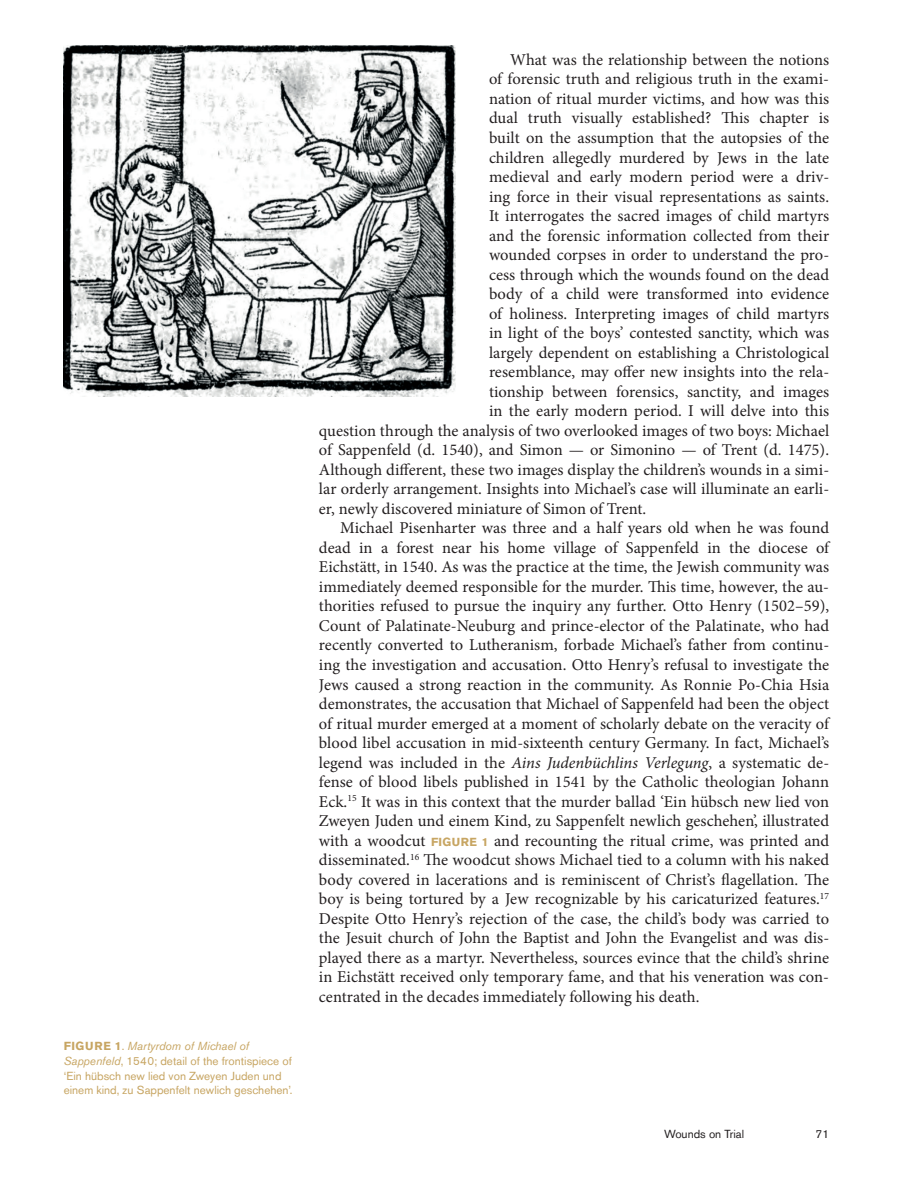
<style>
.page{position:relative;width:910px;height:1183px;background:#fff}
.page>*{position:absolute;margin:0;border:0;box-sizing:border-box;transform-origin:0 0}
.t1{font:16.5px "Minion Pro";letter-spacing:.005em;color:#231f20}
.t2{font:11.7px/14.5px "Akzidenz Grotesk BE Regular 2";color:#c7a562}
.t3{font:italic 11.7px "Akzidenz Grotesk BE";color:#c7a562}
.t4{font:11.7px "Akzidenz Grotesk BE";color:#231f20}
.s1{font-weight:700;font-style:normal}
.s2{font-style:normal}
.s3{font-family:"Akzidenz Grotesk BE";font-style:italic}
.s4{font-style:italic}
.s5{font-family:"Akzidenz Grotesk BE";font-weight:700;font-size:11.7px;color:#c7a562}
</style>
<div class="page">
<img style="left:64px;top:46px;width:391px;height:350px">
<p class="t3" style="left:64px;top:1038px;width:187px"><span class="s1">FIGURE 1</span><span class="s2">.</span> Martyrdom of Michael of</p>
<p class="t2" style="left:64px;top:1053px;width:230px"><span class="s3">Sappenfeld</span>, 1540; detail of the frontispiece of ‘Ein hübsch new lied von Zweyen Juden und einem kind, zu Sappenfelt newlich geschehen’.</p>
<p class="t1" style="left:510px;top:49px;width:320px">What was the relationship between the notions</p>
<p class="t1" style="left:489px;top:68px;width:342px">of forensic truth and religious truth in the exami-</p>
<p class="t1" style="left:489px;top:88px;width:342px">nation of ritual murder victims, and how was this</p>
<p class="t1" style="left:489px;top:107px;width:342px">dual truth visually established? This chapter is</p>
<p class="t1" style="left:489px;top:127px;width:342px">built on the assumption that the autopsies of the</p>
<p class="t1" style="left:489px;top:146px;width:342px">children allegedly murdered by Jews in the late</p>
<p class="t1" style="left:489px;top:166px;width:342px">medieval and early modern period were a driv-</p>
<p class="t1" style="left:489px;top:185px;width:342px">ing force in their visual representations as saints.</p>
<p class="t1" style="left:489px;top:205px;width:342px">It interrogates the sacred images of child martyrs</p>
<p class="t1" style="left:489px;top:224px;width:342px">and the forensic information collected from their</p>
<p class="t1" style="left:489px;top:244px;width:342px">wounded corpses in order to understand the pro-</p>
<p class="t1" style="left:489px;top:263px;width:342px">cess through which the wounds found on the dead</p>
<p class="t1" style="left:489px;top:283px;width:342px">body of a child were transformed into evidence</p>
<p class="t1" style="left:489px;top:302px;width:342px">of holiness. Interpreting images of child martyrs</p>
<p class="t1" style="left:489px;top:322px;width:342px">in light of the boys’ contested sanctity, which was</p>
<p class="t1" style="left:489px;top:341px;width:342px">largely dependent on establishing a Christological</p>
<p class="t1" style="left:489px;top:361px;width:342px">resemblance, may offer new insights into the rela-</p>
<p class="t1" style="left:489px;top:380px;width:342px">tionship between forensics, sanctity, and images</p>
<p class="t1" style="left:489px;top:400px;width:342px">in the early modern period. I will delve into this</p>
<p class="t1" style="left:319px;top:419px;width:512px">question through the analysis of two overlooked images of two boys: Michael</p>
<p class="t1" style="left:319px;top:439px;width:512px">of Sappenfeld (d. 1540), and Simon — or Simonino — of Trent (d. 1475).</p>
<p class="t1" style="left:319px;top:458px;width:512px">Although different, these two images display the children’s wounds in a simi-</p>
<p class="t1" style="left:319px;top:478px;width:512px">lar orderly arrangement. Insights into Michael’s case will illuminate an earli-</p>
<p class="t1" style="left:319px;top:497px;width:329px">er, newly discovered miniature of Simon of Trent.</p>
<p class="t1" style="left:340px;top:517px;width:490px">Michael Pisenharter was three and a half years old when he was found</p>
<p class="t1" style="left:319px;top:536px;width:512px">dead in a forest near his home village of Sappenfeld in the diocese of</p>
<p class="t1" style="left:319px;top:556px;width:512px">Eichstätt, in 1540. As was the practice at the time, the Jewish community was</p>
<p class="t1" style="left:319px;top:575px;width:512px">immediately deemed responsible for the murder. This time, however, the au-</p>
<p class="t1" style="left:319px;top:595px;width:512px">thorities refused to pursue the inquiry any further. Otto Henry (1502–59),</p>
<p class="t1" style="left:319px;top:614px;width:512px">Count of Palatinate-Neuburg and prince-elector of the Palatinate, who had</p>
<p class="t1" style="left:319px;top:634px;width:512px">recently converted to Lutheranism, forbade Michael’s father from continu-</p>
<p class="t1" style="left:319px;top:653px;width:512px">ing the investigation and accusation. Otto Henry’s refusal to investigate the</p>
<p class="t1" style="left:319px;top:673px;width:512px">Jews caused a strong reaction in the community. As Ronnie Po-Chia Hsia</p>
<p class="t1" style="left:319px;top:692px;width:512px">demonstrates, the accusation that Michael of Sappenfeld had been the object</p>
<p class="t1" style="left:319px;top:712px;width:512px">of ritual murder emerged at a moment of scholarly debate on the veracity of</p>
<p class="t1" style="left:319px;top:731px;width:512px">blood libel accusation in mid-sixteenth century Germany. In fact, Michael’s</p>
<p class="t1" style="left:319px;top:751px;width:512px">legend was included in the <span class="s4">Ains Judenbüchlins Verlegung</span>, a systematic de-</p>
<p class="t1" style="left:319px;top:770px;width:512px">fense of blood libels published in 1541 by the Catholic theologian Johann</p>
<p class="t1" style="left:319px;top:790px;width:512px">Eck.<sup>15</sup> It was in this context that the murder ballad ‘Ein hübsch new lied von</p>
<p class="t1" style="left:319px;top:809px;width:512px">Zweyen Juden und einem Kind, zu Sappenfelt newlich geschehen’, illustrated</p>
<p class="t1" style="left:319px;top:829px;width:512px">with a woodcut <span class="s5">FIGURE 1</span> and recounting the ritual crime, was printed and</p>
<p class="t1" style="left:319px;top:848px;width:512px">disseminated.<sup>16</sup> The woodcut shows Michael tied to a column with his naked</p>
<p class="t1" style="left:319px;top:868px;width:512px">body covered in lacerations and is reminiscent of Christ’s flagellation. The</p>
<p class="t1" style="left:319px;top:887px;width:512px">boy is being tortured by a Jew recognizable by his caricaturized features.<sup>17</sup></p>
<p class="t1" style="left:319px;top:907px;width:512px">Despite Otto Henry’s rejection of the case, the child’s body was carried to</p>
<p class="t1" style="left:319px;top:926px;width:512px">the Jesuit church of John the Baptist and John the Evangelist and was dis-</p>
<p class="t1" style="left:319px;top:946px;width:512px">played there as a martyr. Nevertheless, sources evince that the child’s shrine</p>
<p class="t1" style="left:319px;top:965px;width:512px">in Eichstätt received only temporary fame, and that his veneration was con-</p>
<p class="t1" style="left:319px;top:985px;width:382px">centrated in the decades immediately following his death.</p>
<p class="t4" style="left:664px;top:1126px;width:81px">Wounds on Trial</p>
<p class="t4" style="left:816px;top:1126px;width:15px">71</p>
</div>
